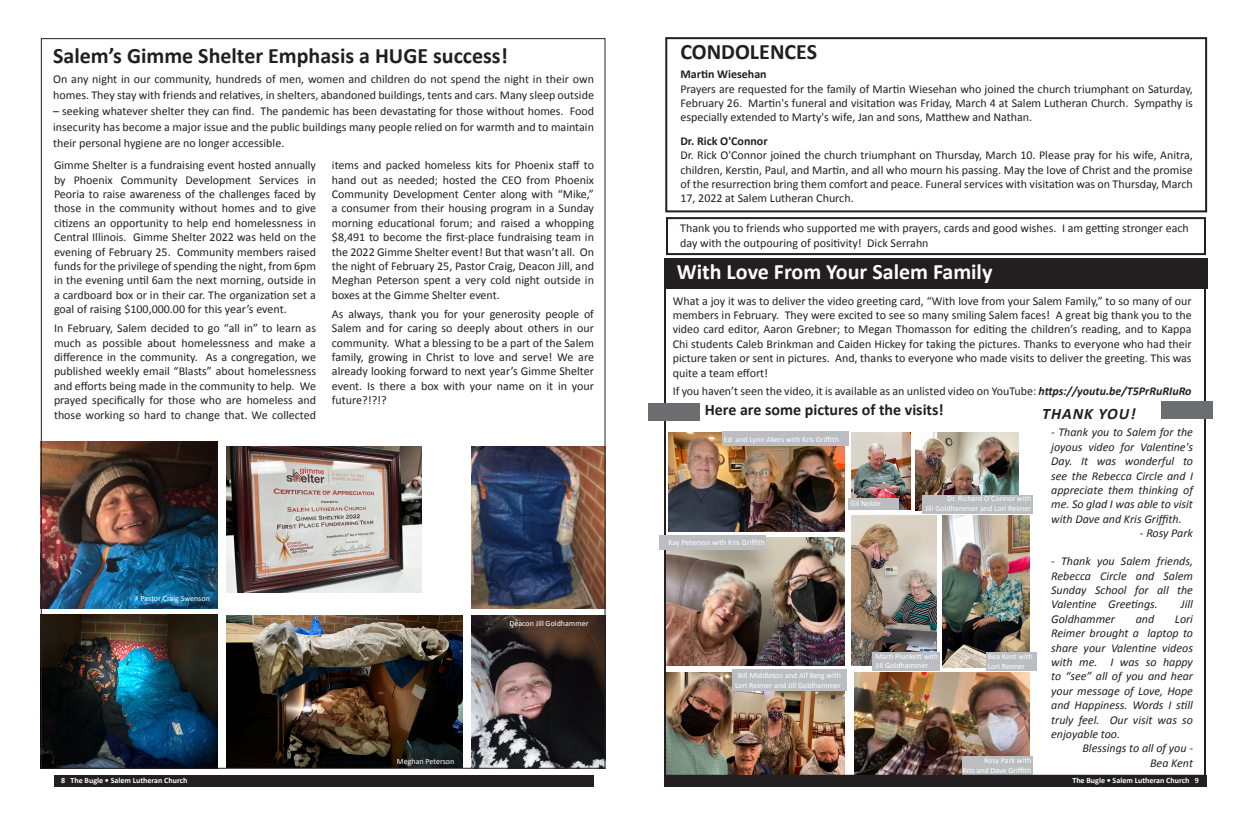
<style>
.page{position:relative;width:1260px;height:828px;background:#fff}
.page>*{position:absolute;margin:0;border:0;box-sizing:border-box;transform-origin:0 0}
.t1{font:700 22px "Calibri";color:#231f20}
.t2{font:700 22px "Calibri";color:#fff}
.t3{font:700 16px "Calibri";color:#231f20}
.t4{font:italic 700 16px "Calibri";letter-spacing:.06em;color:#231f20}
.t5{font:12px/14.4px "Calibri";color:#231f20;text-align:justify}
.t6{font:italic 12px/14.4px "Calibri";color:#231f20;text-align:justify}
.t7{font:700 12px "Calibri";color:#231f20}
.t8{font:8px/9.6px "Calibri";color:#fff}
.t9{font:700 8px "Calibri";color:#fff}
.s1{font-weight:700;font-style:italic}
</style>
<div class="page">
<img style="left:227px;top:615px;width:236px;height:152px">
<div style="left:54px;top:775px;width:540px;height:12px;background:#231f20"></div>
<svg style="left:665px;top:37px;width:543px;height:176px"></svg>
<div style="left:664px;top:775px;width:542px;height:12px;background:#231f20"></div>
<img style="left:227px;top:446px;width:194px;height:146px">
<img style="left:471px;top:446px;width:133px;height:163px">
<img style="left:43px;top:615px;width:175px;height:152px">
<img style="left:471px;top:615px;width:133px;height:152px">
<img style="left:43px;top:442px;width:175px;height:167px">
<img style="left:663px;top:289px;width:544px;height:489px">
<div style="left:664px;top:258px;width:543px;height:31px;background:#231f20"></div>
<div style="left:648px;top:403px;width:52px;height:18px;background:#6c6d70"></div>
<div style="left:1162px;top:401px;width:51px;height:18px;background:#6c6d70"></div>
<svg style="left:666px;top:217px;width:540px;height:39px"></svg>
<img style="left:942px;top:516px;width:88px;height:152px">
<img style="left:852px;top:516px;width:85px;height:150px">
<img style="left:851px;top:433px;width:59px;height:77px">
<div style="left:660px;top:536px;width:106px;height:14px;background:#bcbdc0"></div>
<div style="left:722px;top:432px;width:126px;height:14px;background:#bcbdc0"></div>
<div style="left:986px;top:652px;width:50px;height:19px;background:#bcbdc0"></div>
<div style="left:849px;top:498px;width:50px;height:12px;background:#bcbdc0"></div>
<div style="left:872px;top:652px;width:68px;height:19px;background:#bcbdc0"></div>
<p class="t1" style="left:53px;top:40px;width:456px">Salem’s Gimme Shelter Emphasis a HUGE success!</p>
<p class="t5" style="left:53px;top:70px;width:542px;line-height:16px">On any night in our community, hundreds of men, women and children do not spend the night in their own homes. They stay with friends and relatives, in shelters, abandoned buildings, tents and cars. Many sleep outside</p>
<p class="t5" style="left:53px;top:102px;width:542px;line-height:16px">– seeking whatever shelter they can find. The pandemic has been devastating for those without homes. Food insecurity has become a major issue and the public buildings many people relied on for warmth and to maintain their personal hygiene are no longer accessible.</p>
<p class="t5" style="left:54px;top:157px;width:264px">Gimme Shelter is a fundraising event hosted annually by Phoenix Community Development Services in Peoria to raise awareness of the challenges faced by those in the community without homes and to give citizens an opportunity to help end homelessness in Central Illinois. Gimme Shelter 2022 was held on the evening of February 25. Community members raised funds for the privilege of spending the night, from 6pm in the evening until 6am the next morning, outside in a cardboard box or in their car. The organization set a goal of raising $100,000.00 for this year’s event.</p>
<p class="t5" style="left:54px;top:320px;width:264px">In February, Salem decided to go “all in” to learn as much as possible about homelessness and make a difference in the community. As a congregation, we published weekly email “Blasts” about homelessness and efforts being made in the community to help. We prayed specifically for those who are homeless and those working so hard to change that. We collected</p>
<p class="t5" style="left:332px;top:157px;width:264px">items and packed homeless kits for Phoenix staff to hand out as needed; hosted the CEO from Phoenix Community Development Center along with “Mike,” a consumer from their housing program in a Sunday morning educational forum; and raised a whopping $8,491 to become the first-place fundraising team in the 2022 Gimme Shelter event! But that wasn’t all. On the night of February 25, Pastor Craig, Deacon Jill, and Meghan Peterson spent a very cold night outside in boxes at the Gimme Shelter event.</p>
<p class="t5" style="left:332px;top:306px;width:264px">As always, thank you for your generosity people of Salem and for caring so deeply about others in our community. What a blessing to be a part of the Salem family, growing in Christ to love and serve! We are already looking forward to next year’s Gimme Shelter event. Is there a box with your name on it in your future?!?!?</p>
<p class="t8" style="left:141px;top:593px;width:71px">Pastor Craig Swenson</p>
<p class="t1" style="left:680px;top:36px;width:138px">CONDOLENCES</p>
<p class="t7" style="left:680px;top:66px;width:88px">Martin Wiesehan</p>
<p class="t5" style="left:680px;top:81px;width:514px">Prayers are requested for the family of Martin Wiesehan who joined the church triumphant on Saturday, February 26. Martin's funeral and visitation was Friday, March 4 at Salem Lutheran Church. Sympathy is especially extended to Marty's wife, Jan and sons, Matthew and Nathan.</p>
<p class="t7" style="left:680px;top:132px;width:89px">Dr. Rick O'Connor</p>
<p class="t5" style="left:680px;top:147px;width:514px">Dr. Rick O'Connor joined the church triumphant on Thursday, March 10. Please pray for his wife, Anitra, children, Kerstin, Paul, and Martin, and all who mourn his passing. May the love of Christ and the promise of the resurrection bring them comfort and peace. Funeral services with visitation was on Thursday, March 17, 2022 at Salem Lutheran Church.</p>
<p class="t5" style="left:680px;top:221px;width:510px">Thank you to friends who supported me with prayers, cards and good wishes. I am getting stronger each day with the outpouring of positivity! Dick Serrahn</p>
<p class="t2" style="left:677px;top:256px;width:317px">With Love From Your Salem Family</p>
<p class="t5" style="left:673px;top:293px;width:520px">What a joy it was to deliver the video greeting card, “With love from your Salem Family,” to so many of our members in February. They were excited to see so many smiling Salem faces! A great big thank you to the video card editor, Aaron Grebner; to Megan Thomasson for editing the children’s reading, and to Kappa Chi students Caleb Brinkman and Caiden Hickey for taking the pictures. Thanks to everyone who had their picture taken or sent in pictures. And, thanks to everyone who made visits to deliver the greeting. This was quite a team effort!</p>
<p class="t5" style="left:673px;top:384px;width:520px">If you haven’t seen the video, it is available as an unlisted video on YouTube: <span class="s1">https://youtu.be/T5PrRuRIuRo</span></p>
<p class="t3" style="left:705px;top:399px;width:241px">Here are some pictures of the visits!</p>
<p class="t8" style="left:724px;top:434px;width:116px">Ed and Lynn Akers with Kris Griffith</p>
<p class="t8" style="left:668px;top:537px;width:98px">Kay Peterson with Kris Griffith</p>
<p class="t8" style="left:851px;top:498px;width:31px">Gil Nolde</p>
<p class="t8" style="left:947px;top:494px;width:86px">Dr. Richard O'Connor with</p>
<p class="t8" style="left:926px;top:503px;width:107px">Jill Goldhammer and Lori Reimer</p>
<p class="t4" style="left:1042px;top:404px;width:95px">THANK YOU!</p>
<p class="t6" style="left:1051px;top:425px;width:143px">- Thank you to Salem for the joyous video for Valentine's Day. It was wonderful to see the Rebecca Circle and I appreciate them thinking of me. So glad I was able to visit with Dave and Kris Griffith.</p>
<p class="t6" style="left:1140px;top:525px;width:55px">- Rosy Park</p>
<p class="t6" style="left:1051px;top:553px;width:143px">- Thank you Salem friends, Rebecca Circle and Salem Sunday School for all the Valentine Greetings.</p>
<p class="t6" style="left:1181px;top:597px;width:14px">Jill</p>
<p class="t8" style="left:397px;top:756px;width:59px">Meghan Peterson</p>
<p class="t8" style="left:510px;top:618px;width:81px">Deacon Jill Goldhammer</p>
<p class="t8" style="left:738px;top:670px;width:105px">Bill Middleton and Alf Berg with</p>
<p class="t8" style="left:735px;top:680px;width:107px">Lori Reimer and Jill Goldhammer</p>
<p class="t8" style="left:875px;top:651px;width:64px">Marti Plunkett with<br>Jill Goldhammer</p>
<p class="t8" style="left:988px;top:651px;width:47px">Bea Kent with<br>Lori Reimer</p>
<p class="t8" style="left:984px;top:755px;width:49px">Rosy Park with</p>
<p class="t8" style="left:963px;top:765px;width:70px">Kris and Dave Griffith</p>
<p class="t6" style="left:1051px;top:611px;width:65px">Goldhammer</p>
<p class="t6" style="left:1136px;top:611px;width:20px">and</p>
<p class="t6" style="left:1051px;top:611px;width:143px;text-indent:124px">Lori Reimer brought a laptop to share your Valentine videos with me. I was so happy to “see” all of you and hear your message of Love, Hope and Happiness. Words I still truly feel. Our visit was so enjoyable too.</p>
<p class="t6" style="left:1082px;top:741px;width:112px;text-align:right">Blessings to all of you -<br>Bea Kent</p>
<p class="t9" style="left:61px;top:775px;width:128px">8 The Bugle • Salem Lutheran Church</p>
<p class="t9" style="left:1072px;top:775px;width:128px">The Bugle • Salem Lutheran Church 9</p>
</div>
